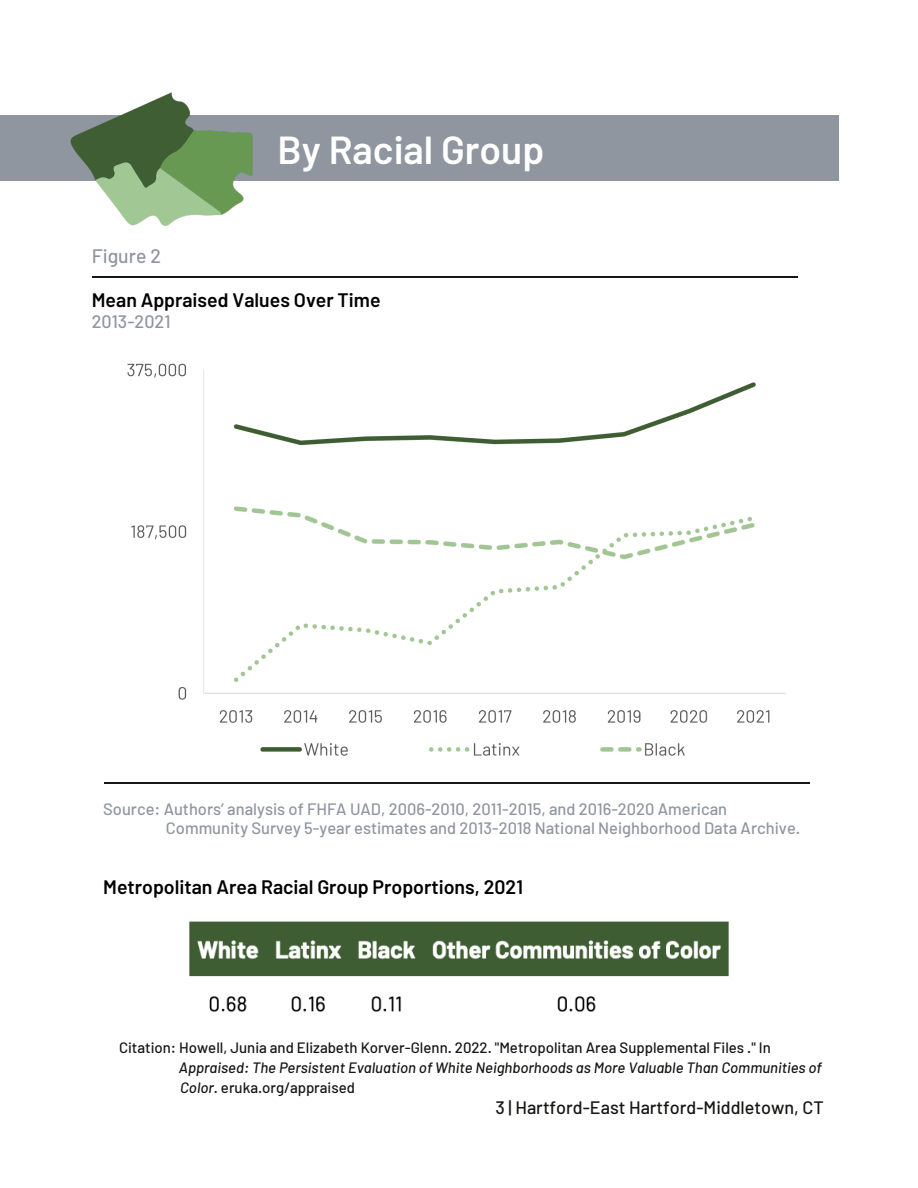
<style>
.page{position:relative;width:918px;height:1188px;background:#fff}
.page>*{position:absolute;margin:0;border:0;box-sizing:border-box;transform-origin:0 0}
.t1{font:600 39px "Barlow";color:#fff}
.t2{font:600 19.5px "Barlow";color:#000}
.t3{font:500 19.5px "Barlow";color:#8f969f}
.t4{font:500 18px "Barlow";color:#171615}
.t5{font:500 18px "Barlow";color:#8f969f}
.t6{font:500 16.5px/19.2px "Barlow";color:#8f969f}
.t7{font:italic 500 15px/20.2px "Barlow";color:#171615}
.t8{font:500 15px "Barlow";color:#171615}
.s1{font-style:normal}
</style>
<div class="page">
<div style="left:0;top:115px;width:839px;height:65px;background:#8f969f"></div>
<img style="left:69px;top:92px;width:190px;height:134px">
<hr style="left:92px;top:276px;width:706px;height:2px;background:#171615">
<hr style="left:104px;top:782px;width:705px;height:2px;background:#171615">
<img style="left:127px;top:363px;width:659px;height:393px">
<img style="left:189px;top:921px;width:540px;height:91px">
<h1 class="t1" style="left:278px;top:125px;width:268px">By Racial Group</h1>
<p class="t3" style="left:92px;top:244px;width:71px">Figure 2</p>
<p class="t2" style="left:92px;top:287px;width:290px">Mean Appraised Values Over Time</p>
<p class="t5" style="left:92px;top:310px;width:80px">2013-2021</p>
<p class="t6" style="left:166px;top:799px;width:636px;text-indent:-63px">Source: Authors’ analysis of FHFA UAD, 2006-2010, 2011-2015, and 2016-2020 American<br>Community Survey 5-year estimates and 2013-2018 National Neighborhood Data Archive.</p>
<p class="t2" style="left:103px;top:874px;width:421px">Metropolitan Area Racial Group Proportions, 2021</p>
<p class="t8" style="left:119px;top:1038px;width:653px">Citation: Howell, Junia and Elizabeth Korver-Glenn. 2022. "Metropolitan Area Supplemental Files ." In</p>
<p class="t7" style="left:179px;top:1057px;width:644px">Appraised: The Persistent Evaluation of White Neighborhoods as More Valuable Than Communities of<br>Color<span class="s1">. eruka.org/appraised</span></p>
<p class="t4" style="left:496px;top:1096px;width:330px">3 | Hartford-East Hartford-Middletown, CT</p>
</div>
